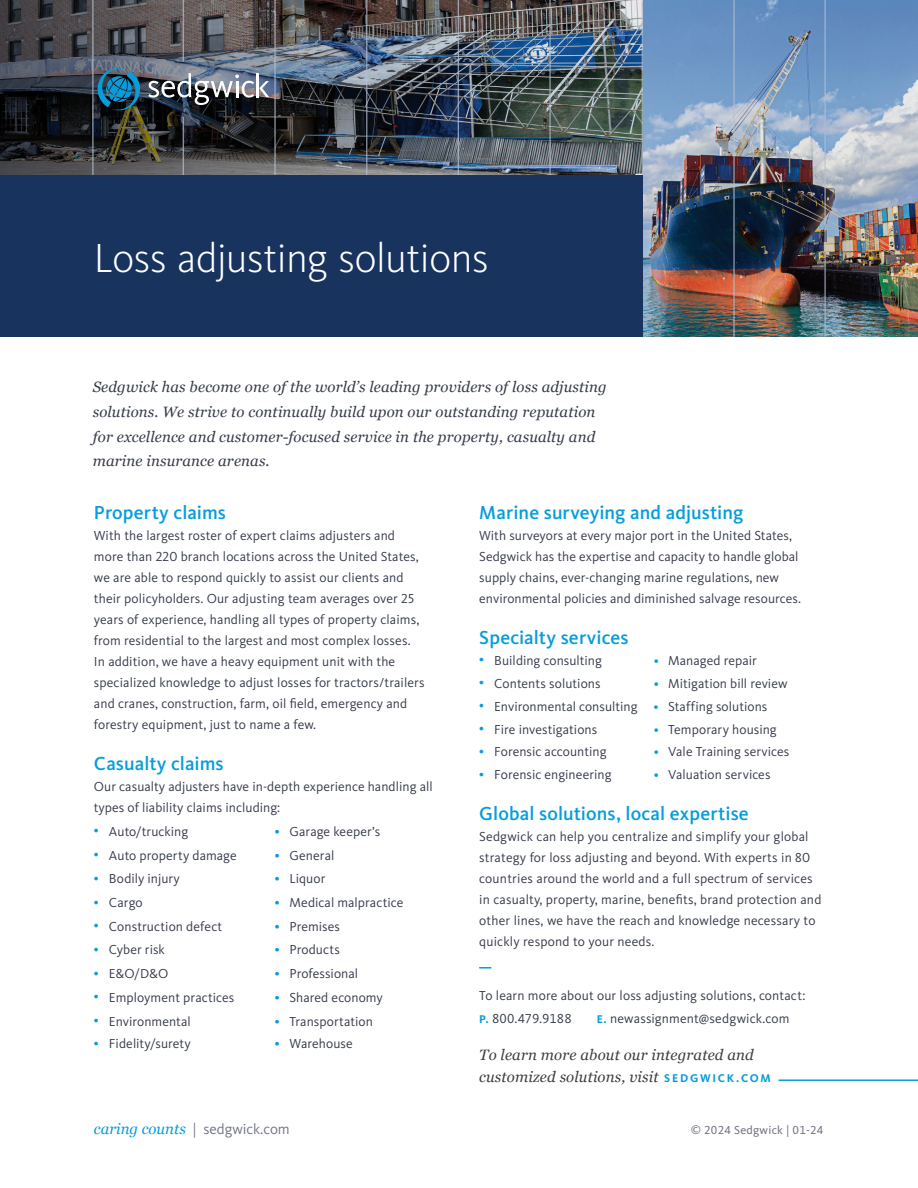
<style>
.page{position:relative;width:918px;height:1188px;background:#fff}
.page>*{position:absolute;margin:0;border:0;box-sizing:border-box;transform-origin:0 0}
.t1{font:300 42px "Kievit OT";letter-spacing:-.015em;color:#fff}
.t2{font:500 19.5px "Kievit OT";letter-spacing:.005em;color:#069ddc}
.t3{font:italic 15px/24.8px "Georgia";letter-spacing:.01em;color:#373c4b}
.t4{font:italic 15px/22.5px "Georgia";letter-spacing:.01em;color:#3e3e3f}
.t5{font:15px "Kievit OT";color:#747689}
.t6{font:13.5px/21px "Kievit OT";letter-spacing:.01em;color:#373c4b}
.t7{font:12px "Kievit OT";letter-spacing:.02em;color:#747689}
.s1{font-weight:500;font-size:12px;color:#069ddc}
.s2{font-size:15px;color:#069ddc}
.s3{color:#069ddc}
.s4{font-weight:700;font-size:11.7px;color:#069ddc}
.s5{font-family:"Kievit OT";font-weight:700;font-style:normal;font-size:11.7px;color:#069ddc}
.s6{font-family:"Georgia";font-style:italic;color:#069ddc}
</style>
<div class="page">
<img style="left:0;top:0;width:918px;height:337px">
<hr style="left:93px;top:0;width:1px;height:337px;background:#b3bfd1">
<hr style="left:183px;top:117px;width:1px;height:220px;background:#b3bfd1">
<hr style="left:183px;top:0;width:1px;height:62px;background:#b3bfd1">
<hr style="left:275px;top:0;width:1px;height:337px;background:#b3bfd1">
<hr style="left:367px;top:0;width:1px;height:337px;background:#b3bfd1">
<hr style="left:458px;top:0;width:1px;height:337px;background:#b3bfd1">
<hr style="left:550px;top:0;width:1px;height:337px;background:#b3bfd1">
<hr style="left:642px;top:0;width:1px;height:337px;background:#b3bfd1">
<hr style="left:734px;top:0;width:1px;height:337px;background:#b3bfd1">
<hr style="left:825px;top:0;width:1px;height:337px;background:#b3bfd1">
<div style="left:0;top:175px;width:643px;height:162px;background:#17335e"></div>
<img style="left:95px;top:66px;width:174px;height:47px">
<svg style="left:479px;top:967px;width:12px;height:2px"></svg>
<hr style="left:778px;top:1079px;width:140px;height:2px;background:#069ddc">
<h1 class="t1" style="left:94px;top:235px;width:396px">Loss adjusting solutions</h1>
<p class="t3" style="left:93px;top:375px;width:516px">Sedgwick has become one of the world’s leading providers of loss adjusting solutions. We strive to continually build upon our outstanding reputation for excellence and customer-focused service in the property, casualty and marine insurance arenas.</p>
<h2 class="t2" style="left:94px;top:502px;width:134px">Property claims</h2>
<p class="t6" style="left:94px;top:525px;width:332px">With the largest roster of expert claims adjusters and more than 220 branch locations across the United States, we are able to respond quickly to assist our clients and their policyholders. Our adjusting team averages over 25 years of experience, handling all types of property claims, from residential to the largest and most complex losses.<br>In addition, we have a heavy equipment unit with the specialized knowledge to adjust losses for tractors/trailers and cranes, construction, farm, oil field, emergency and forestry equipment, just to name a few.</p>
<h2 class="t2" style="left:94px;top:752px;width:131px">Casualty claims</h2>
<p class="t6" style="left:94px;top:776px;width:340px">Our casualty adjusters have in-depth experience handling all types of liability claims including:</p>
<p class="t6" style="left:94px;top:821px;width:96px"><span class="s1">•</span> Auto/trucking</p>
<p class="t6" style="left:275px;top:821px;width:107px"><span class="s2">•</span> Garage keeper’s</p>
<p class="t6" style="left:94px;top:845px;width:144px"><span class="s1">•</span> Auto property damage</p>
<p class="t6" style="left:275px;top:845px;width:61px"><span class="s2">•</span> General</p>
<p class="t6" style="left:94px;top:869px;width:88px"><span class="s1">•</span> Bodily injury</p>
<p class="t6" style="left:275px;top:869px;width:52px"><span class="s2">•</span> Liquor</p>
<p class="t6" style="left:94px;top:892px;width:50px"><span class="s1">•</span> Cargo</p>
<p class="t6" style="left:275px;top:892px;width:130px"><span class="s2">•</span> Medical malpractice</p>
<p class="t6" style="left:94px;top:916px;width:130px"><span class="s1">•</span> Construction defect</p>
<p class="t6" style="left:275px;top:916px;width:67px"><span class="s2">•</span> Premises</p>
<p class="t6" style="left:94px;top:940px;width:72px"><span class="s1">•</span> Cyber risk</p>
<p class="t6" style="left:275px;top:940px;width:67px"><span class="s2">•</span> Products</p>
<p class="t6" style="left:94px;top:963px;width:76px"><span class="s1">•</span> E&amp;O/D&amp;O</p>
<p class="t6" style="left:275px;top:963px;width:85px"><span class="s2">•</span> Professional</p>
<p class="t6" style="left:94px;top:987px;width:142px"><span class="s1">•</span> Employment practices</p>
<p class="t6" style="left:275px;top:987px;width:110px"><span class="s2">•</span> Shared economy</p>
<p class="t6" style="left:94px;top:1011px;width:98px"><span class="s1">•</span> Environmental</p>
<p class="t6" style="left:275px;top:1011px;width:100px"><span class="s2">•</span> Transportation</p>
<p class="t6" style="left:94px;top:1033px;width:98px"><span class="s1">•</span> Fidelity/surety</p>
<p class="t6" style="left:275px;top:1033px;width:80px"><span class="s2">•</span> Warehouse</p>
<h2 class="t2" style="left:479px;top:502px;width:266px">Marine surveying and adjusting</h2>
<p class="t6" style="left:479px;top:525px;width:323px">With surveyors at every major port in the United States, Sedgwick has the expertise and capacity to handle global supply chains, ever-changing marine regulations, new environmental policies and diminished salvage resources.</p>
<h2 class="t2" style="left:479px;top:626px;width:151px">Specialty services</h2>
<p class="t6" style="left:479px;top:650px;width:124px"><span class="s1">•</span> Building consulting</p>
<p class="t6" style="left:654px;top:650px;width:105px"><span class="s3">•</span> Managed repair</p>
<p class="t6" style="left:479px;top:673px;width:123px"><span class="s1">•</span> Contents solutions</p>
<p class="t6" style="left:654px;top:673px;width:135px"><span class="s3">•</span> Mitigation bill review</p>
<p class="t6" style="left:479px;top:696px;width:290px"><span class="s1">•</span> Environmental consulting <span class="s3">•</span> Staffing solutions</p>
<p class="t6" style="left:479px;top:719px;width:120px"><span class="s1">•</span> Fire investigations</p>
<p class="t6" style="left:654px;top:719px;width:125px"><span class="s3">•</span> Temporary housing</p>
<p class="t6" style="left:479px;top:742px;width:129px"><span class="s1">•</span> Forensic accounting</p>
<p class="t6" style="left:654px;top:742px;width:137px"><span class="s3">•</span> Vale Training services</p>
<p class="t6" style="left:479px;top:765px;width:134px"><span class="s1">•</span> Forensic engineering</p>
<p class="t6" style="left:654px;top:765px;width:118px"><span class="s3">•</span> Valuation services</p>
<h2 class="t2" style="left:479px;top:802px;width:271px">Global solutions, local expertise</h2>
<p class="t6" style="left:479px;top:826px;width:344px">Sedgwick can help you centralize and simplify your global strategy for loss adjusting and beyond. With experts in 80 countries around the world and a full spectrum of services in casualty, property, marine, benefits, brand protection and other lines, we have the reach and knowledge necessary to quickly respond to your needs.</p>
<p class="t6" style="left:479px;top:984px;width:328px;line-height:22.6px">To learn more about our loss adjusting solutions, contact:<br><span class="s4">P.</span> 800.479.9188</p>
<p class="t6" style="left:597px;top:1008px;width:194px"><span class="s4">E.</span> newassignment@sedgwick.com</p>
<p class="t4" style="left:479px;top:1043px;width:293px">To learn more about our integrated and customized solutions, visit <span class="s5">SEDGWICK .COM</span></p>
<p class="t5" style="left:94px;top:1121px;width:197px"><span class="s6">caring counts</span> | sedgwick.com</p>
<p class="t7" style="left:691px;top:1123px;width:134px">© 2024 Sedgwick | 01-24</p>
</div>
